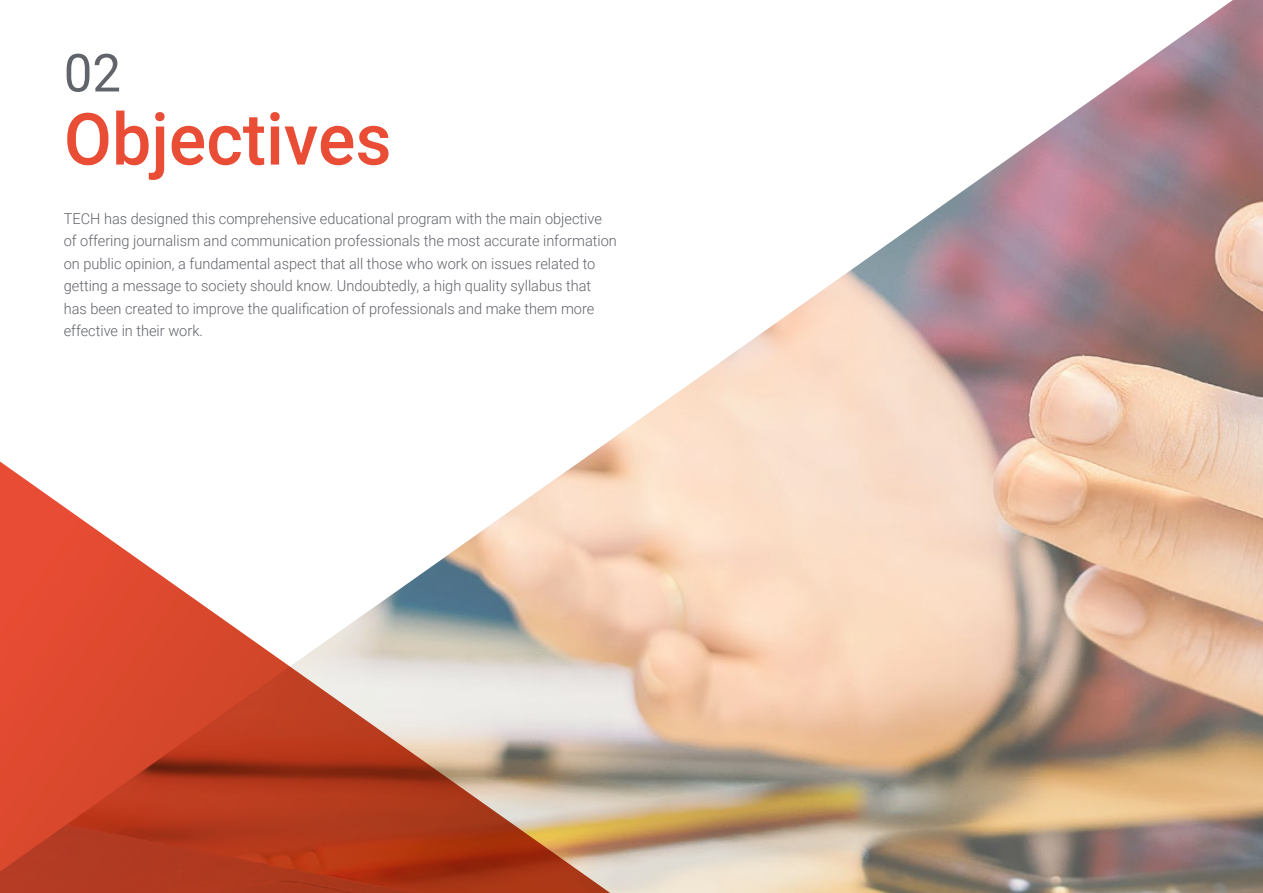
<style>
.page{position:relative;width:1263px;height:893px;background:#fff}
.page>*{position:absolute;margin:0;border:0;box-sizing:border-box;transform-origin:0 0}
.t1{font:500 72px "Roboto";color:#e94d35}
.t2{font:52.5px "Roboto";color:#61646a}
.t3{font:300 15px/22.5px "Roboto";color:#61646a}
</style>
<div class="page">
<img style="left:602px;top:0;width:661px;height:893px">
<svg style="left:0;top:446px;width:640px;height:447px"></svg>
<h2 class="t2" style="left:64px;top:36px;width:59px">02</h2>
<h1 class="t1" style="left:64px;top:89px;width:329px">Objectives</h1>
<p class="t3" style="left:64px;top:207px;width:555px">TECH has designed this comprehensive educational program with the main objective of offering journalism and communication professionals the most accurate information on public opinion, a fundamental aspect that all those who work on issues related to getting a message to society should know. Undoubtedly, a high quality syllabus that has been created to improve the qualification of professionals and make them more effective in their work.</p>
</div>
